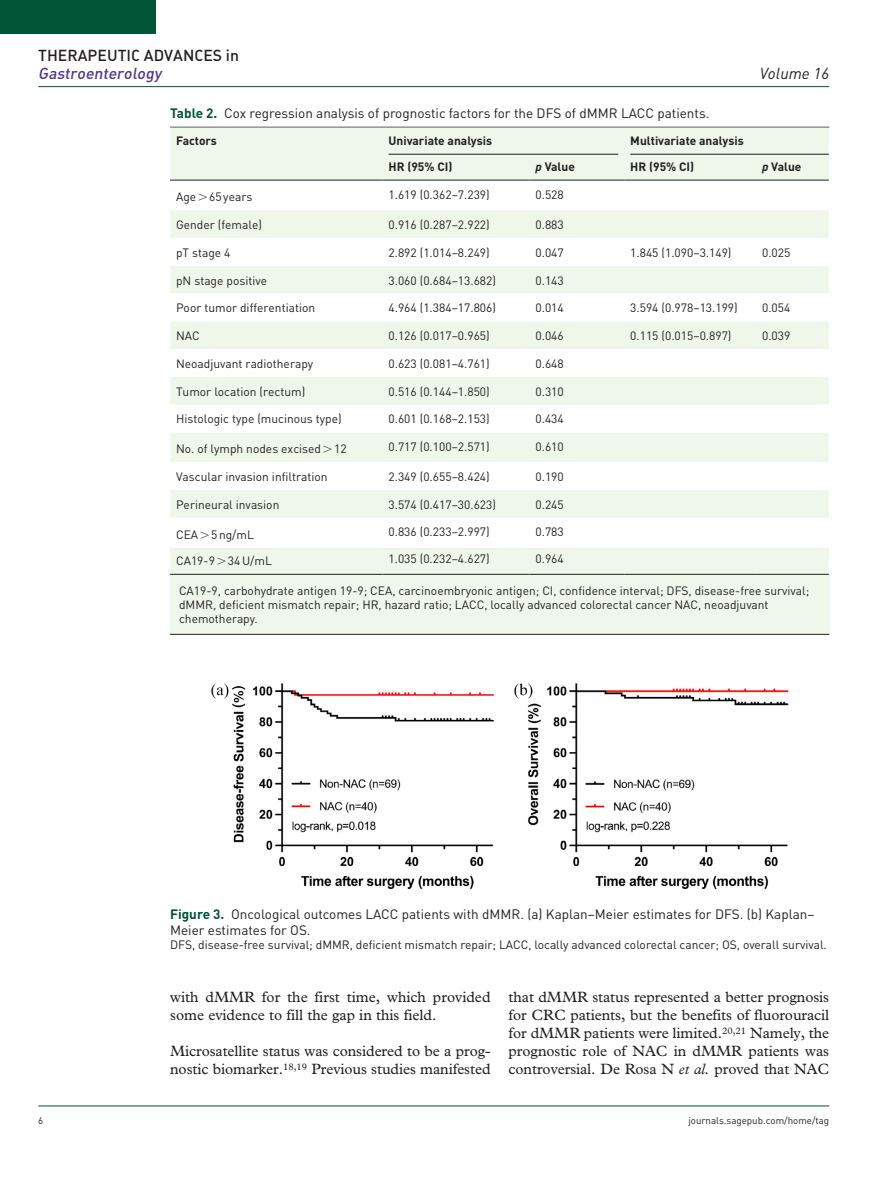
<style>
.page{position:relative;width:893px;height:1191px;background:#fff}
.page>*{position:absolute;margin:0;border:0;box-sizing:border-box;transform-origin:0 0}
.t1{font:15.75px "DIN Medium Alternate";color:#231f20}
.t2{font:italic 15.75px "DIN Medium Alternate";color:#4f3890}
.t3{font:italic 15.75px "DIN";color:#231f20}
.t4{font:15px/18px "Plantin Std";letter-spacing:-.005em;color:#231f20}
.t5{font:13.5px/15.8px "DIN";color:#231f20}
.t6{font:12px/14.2px "DIN";color:#231f20}
.t7{font:700 12px "DIN";color:#231f20}
.t8{font:9.75px "DIN";color:#231f20}
.s1{font-weight:700;color:#015436}
.s2{font-style:italic}
</style>
<div class="page">
<hr style="left:38px;top:86px;width:791px;height:1px;background:#015436">
<hr style="left:38px;top:1105px;width:791px;height:1px;background:#015436">
<div style="left:0;top:0;width:155px;height:34px;background:#015436"></div>
<div style="left:170px;top:574px;width:659px;height:60px;background:#eff7ea"></div>
<img style="left:211px;top:683px;width:578px;height:207px">
<hr style="left:170px;top:127px;width:659px;height:1px;background:#231f20">
<hr style="left:170px;top:634px;width:659px;height:1px;background:#231f20">
<div style="left:170px;top:128px;width:659px;height:446px;background:#eff7ea"></div>
<svg style="left:170px;top:181px;width:659px;height:366px"></svg>
<hr style="left:170px;top:574px;width:212px;height:1px;background:#231f20">
<hr style="left:382px;top:574px;width:148px;height:1px;background:#231f20">
<hr style="left:530px;top:574px;width:94px;height:1px;background:#231f20">
<hr style="left:624px;top:574px;width:132px;height:1px;background:#231f20">
<hr style="left:756px;top:574px;width:73px;height:1px;background:#231f20">
<hr style="left:170px;top:180px;width:212px;height:1px;background:#231f20">
<hr style="left:382px;top:180px;width:148px;height:1px;background:#231f20">
<hr style="left:530px;top:180px;width:94px;height:1px;background:#231f20">
<hr style="left:624px;top:180px;width:132px;height:1px;background:#231f20">
<hr style="left:756px;top:180px;width:73px;height:1px;background:#231f20">
<hr style="left:388px;top:154px;width:230px;height:1px;background:#231f20">
<hr style="left:630px;top:154px;width:199px;height:1px;background:#231f20">
<svg style="left:199px;top:194px;width:8px;height:7px"></svg>
<svg style="left:324px;top:446px;width:8px;height:7px"></svg>
<svg style="left:201px;top:531px;width:8px;height:7px"></svg>
<svg style="left:217px;top:558px;width:8px;height:7px"></svg>
<h1 class="t1" style="left:38px;top:45px;width:202px">THERAPEUTIC ADVANCES IN</h1>
<h1 class="t2" style="left:38px;top:63px;width:125px">Gastroenterology</h1>
<h1 class="t3" style="left:760px;top:63px;width:71px">Volume 16</h1>
<p class="t5" style="left:170px;top:105px;width:541px"><span class="s1">Table 2.</span> Cox regression analysis of prognostic factors for the DFS of dMMR LACC patients.</p>
<p class="t7" style="left:176px;top:133px;width:42px">Factors</p>
<p class="t7" style="left:388px;top:133px;width:105px">Univariate analysis</p>
<p class="t7" style="left:630px;top:133px;width:115px">Multivariate analysis</p>
<p class="t7" style="left:388px;top:159px;width:66px">HR (95% CI)</p>
<p class="t7" style="left:535px;top:159px;width:41px"><span class="s2">p</span> Value</p>
<p class="t7" style="left:630px;top:159px;width:66px">HR (95% CI)</p>
<p class="t7" style="left:762px;top:159px;width:41px"><span class="s2">p</span> Value</p>
<p class="t6" style="left:176px;top:190px;width:78px">Age 65years</p>
<p class="t6" style="left:388px;top:188px;width:103px">1.619 (0.362–7.239)</p>
<p class="t6" style="left:535px;top:188px;width:30px">0.528</p>
<p class="t6" style="left:176px;top:217px;width:87px">Gender (female)</p>
<p class="t6" style="left:388px;top:217px;width:103px">0.916 (0.287–2.922)</p>
<p class="t6" style="left:535px;top:217px;width:30px">0.883</p>
<p class="t6" style="left:176px;top:245px;width:56px">pT stage 4</p>
<p class="t6" style="left:388px;top:245px;width:103px">2.892 (1.014–8.249)</p>
<p class="t6" style="left:535px;top:245px;width:30px">0.047</p>
<p class="t6" style="left:630px;top:245px;width:103px">1.845 (1.090–3.149)</p>
<p class="t6" style="left:762px;top:245px;width:30px">0.025</p>
<p class="t6" style="left:176px;top:273px;width:93px">pN stage positive</p>
<p class="t6" style="left:388px;top:273px;width:109px">3.060 (0.684–13.682)</p>
<p class="t6" style="left:535px;top:273px;width:30px">0.143</p>
<p class="t6" style="left:176px;top:301px;width:141px">Poor tumor differentiation</p>
<p class="t6" style="left:388px;top:301px;width:109px">4.964 (1.384–17.806)</p>
<p class="t6" style="left:535px;top:301px;width:30px">0.014</p>
<p class="t6" style="left:630px;top:301px;width:109px">3.594 (0.978–13.199)</p>
<p class="t6" style="left:762px;top:301px;width:30px">0.054</p>
<p class="t6" style="left:176px;top:328px;width:25px">NAC</p>
<p class="t6" style="left:388px;top:328px;width:103px">0.126 (0.017–0.965)</p>
<p class="t6" style="left:535px;top:328px;width:30px">0.046</p>
<p class="t6" style="left:630px;top:328px;width:103px">0.115 (0.015–0.897)</p>
<p class="t6" style="left:762px;top:328px;width:30px">0.039</p>
<p class="t6" style="left:176px;top:356px;width:139px">Neoadjuvant radiotherapy</p>
<p class="t6" style="left:388px;top:356px;width:103px">0.623 (0.081–4.761)</p>
<p class="t6" style="left:535px;top:356px;width:30px">0.648</p>
<p class="t6" style="left:176px;top:384px;width:131px">Tumor location (rectum)</p>
<p class="t6" style="left:388px;top:384px;width:103px">0.516 (0.144–1.850)</p>
<p class="t6" style="left:535px;top:384px;width:30px">0.310</p>
<p class="t6" style="left:176px;top:412px;width:167px">Histologic type (mucinous type)</p>
<p class="t6" style="left:388px;top:412px;width:103px">0.601 (0.168–2.153)</p>
<p class="t6" style="left:535px;top:412px;width:30px">0.434</p>
<p class="t6" style="left:176px;top:441px;width:172px">No. of lymph nodes excised 12</p>
<p class="t6" style="left:388px;top:439px;width:103px">0.717 (0.100–2.571)</p>
<p class="t6" style="left:535px;top:439px;width:30px">0.610</p>
<p class="t6" style="left:176px;top:469px;width:153px">Vascular invasion infiltration</p>
<p class="t6" style="left:388px;top:469px;width:103px">2.349 (0.655–8.424)</p>
<p class="t6" style="left:535px;top:469px;width:30px">0.190</p>
<p class="t6" style="left:176px;top:497px;width:105px">Perineural invasion</p>
<p class="t6" style="left:388px;top:497px;width:109px">3.574 (0.417–30.623)</p>
<p class="t6" style="left:535px;top:497px;width:30px">0.245</p>
<p class="t6" style="left:176px;top:527px;width:79px">CEA 5ng/mL</p>
<p class="t6" style="left:388px;top:525px;width:103px">0.836 (0.233–2.997)</p>
<p class="t6" style="left:535px;top:525px;width:30px">0.783</p>
<p class="t6" style="left:176px;top:553px;width:97px">CA19-9 34U/mL</p>
<p class="t6" style="left:388px;top:551px;width:103px">1.035 (0.232–4.627)</p>
<p class="t6" style="left:535px;top:551px;width:30px">0.964</p>
<p class="t6" style="left:179px;top:583px;width:632px">CA19-9, carbohydrate antigen 19-9; CEA, carcinoembryonic antigen; CI, confidence interval; DFS, disease-free survival; dMMR, deficient mismatch repair; HR, hazard ratio; LACC, locally advanced colorectal cancer NAC, neoadjuvant chemotherapy.</p>
<p class="t5" style="left:170px;top:906px;width:646px"><span class="s1">Figure 3.</span> Oncological outcomes LACC patients with dMMR. (a) Kaplan–Meier estimates for DFS. (b) Kaplan–<br>Meier estimates for OS.</p>
<p class="t6" style="left:170px;top:937px;width:658px">DFS, disease-free survival; dMMR, deficient mismatch repair; LACC, locally advanced colorectal cancer; OS, overall survival.</p>
<p class="t4" style="left:170px;top:988px;width:322px">with dMMR for the first time, which provided some evidence to fill the gap in this field.</p>
<p class="t4" style="left:170px;top:1042px;width:322px">Microsatellite status was considered to be a prog&shy;nostic biomarker.<sup>18,19</sup> Previous studies manifested</p>
<p class="t4" style="left:509px;top:988px;width:322px;text-align:justify">that dMMR status represented a better prognosis for CRC patients, but the benefits of fluorouracil for dMMR patients were limited.<sup>20,21</sup> Namely, the prognostic role of NAC in dMMR patients was controversial. De Rosa N <span class="s2">et al.</span> proved that NAC</p>
<p class="t8" style="left:38px;top:1114px;width:7px">6</p>
<p class="t8" style="left:688px;top:1114px;width:142px">journals.sagepub.com/home/tag</p>
</div>
